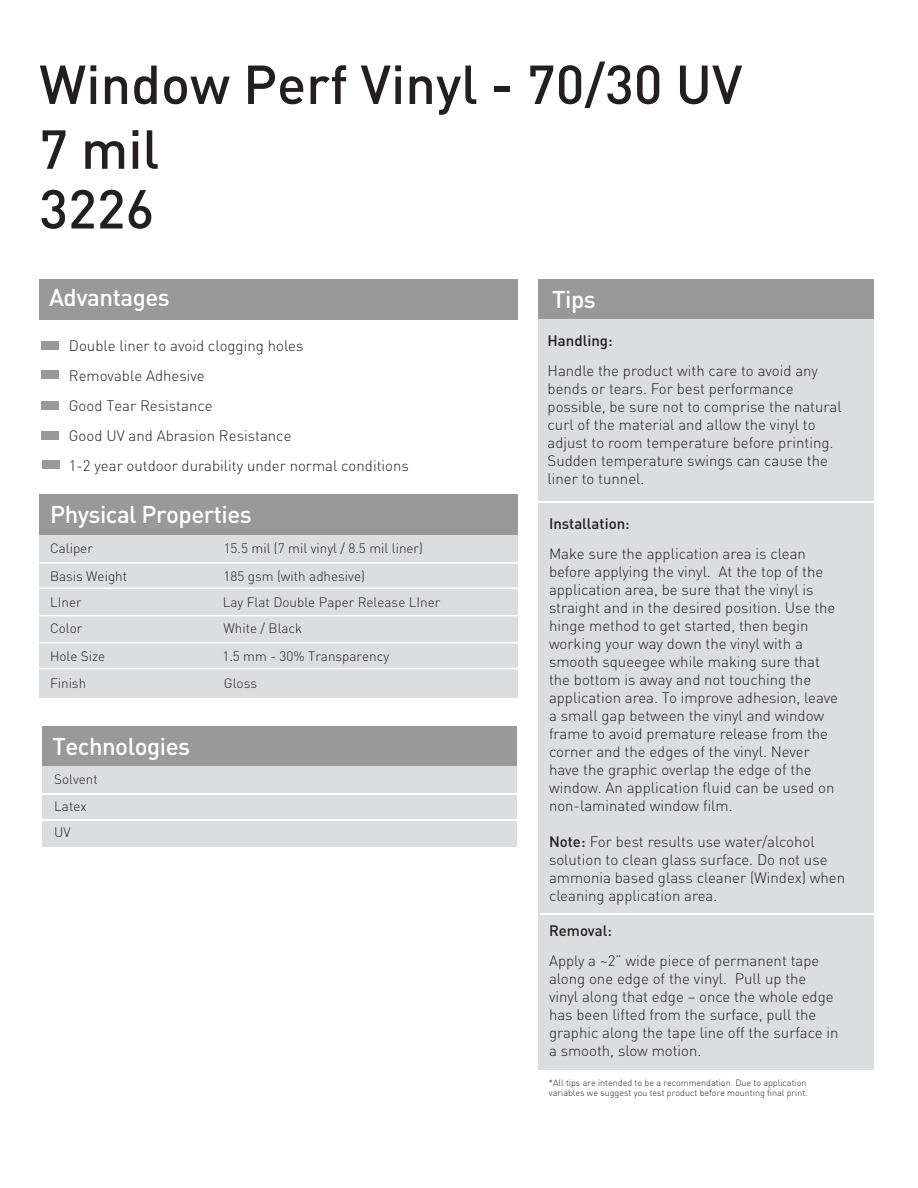
<style>
.page{position:relative;width:918px;height:1188px;background:#fff}
.page>*{position:absolute;margin:0;border:0;box-sizing:border-box;transform-origin:0 0}
.t1{font:500 54px/64.8px "DIN Pro";color:#231f20}
.t2{font:500 24px "DIN Pro";letter-spacing:-.02em;color:#fff}
.t3{font:300 15px/18px "DIN Pro";color:#231f20}
.t4{font:500 15px "DIN Pro";color:#231f20}
.t5{font:300 13.5px/27px "DIN Pro";color:#231f20}
.t6{font:300 9px/10.8px "DIN Pro";color:#231f20}
.s1{font-weight:500}
</style>
<div class="page">
<div style="left:39px;top:279px;width:478px;height:41px;background:#999"></div>
<div style="left:41px;top:370px;width:17px;height:9px;background:#999"></div>
<div style="left:41px;top:401px;width:18px;height:9px;background:#999"></div>
<div style="left:42px;top:431px;width:17px;height:9px;background:#999"></div>
<div style="left:42px;top:460px;width:17px;height:9px;background:#999"></div>
<div style="left:41px;top:341px;width:17px;height:9px;background:#999"></div>
<div style="left:538px;top:279px;width:336px;height:41px;background:#999"></div>
<div style="left:42px;top:726px;width:474px;height:41px;background:#999"></div>
<div style="left:40px;top:535px;width:478px;height:163px;background:#dcdddf"></div>
<div style="left:538px;top:320px;width:336px;height:750px;background:#dcdddf"></div>
<div style="left:40px;top:495px;width:478px;height:40px;background:#999"></div>
<hr style="left:28px;top:562px;width:498px;height:2px;background:#fff">
<hr style="left:28px;top:587px;width:498px;height:2px;background:#fff">
<hr style="left:23px;top:668px;width:497px;height:1px;background:#fff">
<hr style="left:24px;top:642px;width:497px;height:1px;background:#fff">
<hr style="left:28px;top:615px;width:503px;height:1px;background:#fff">
<div style="left:42px;top:767px;width:474px;height:80px;background:#dcdddf"></div>
<hr style="left:31px;top:794px;width:495px;height:1px;background:#fff">
<hr style="left:31px;top:819px;width:495px;height:1px;background:#fff">
<hr style="left:540px;top:913px;width:334px;height:2px;background:#fff">
<hr style="left:533px;top:501px;width:348px;height:2px;background:#fff">
<h1 class="t1" style="left:39px;top:50px;width:705px">Window Perf Vinyl - 70/30 UV<br>7 mil</h1>
<h1 class="t1" style="left:39px;top:174px;width:117px">3226</h1>
<h2 class="t2" style="left:49px;top:281px;width:122px">Advantages</h2>
<h2 class="t2" style="left:552px;top:283px;width:45px">Tips</h2>
<p class="t3" style="left:69px;top:336px;width:236px">Double liner to avoid clogging holes</p>
<p class="t3" style="left:69px;top:366px;width:137px">Removable Adhesive</p>
<p class="t3" style="left:69px;top:390px;width:342px;line-height:30px">Good Tear Resistance<br>Good UV and Abrasion Resistance<br>1-2 year outdoor durability under normal conditions</p>
<h2 class="t2" style="left:50px;top:498px;width:203px">Physical Properties</h2>
<p class="t5" style="left:50px;top:534px;width:44px">Caliper</p>
<p class="t5" style="left:224px;top:534px;width:201px">15.5 mil (7 mil vinyl / 8.5 mil liner)</p>
<p class="t5" style="left:50px;top:562px;width:79px">Basis Weight</p>
<p class="t5" style="left:224px;top:562px;width:143px">185 gsm (with adhesive)</p>
<p class="t5" style="left:50px;top:614px;width:34px">Color</p>
<p class="t5" style="left:223px;top:614px;width:80px">White / Black</p>
<p class="t5" style="left:50px;top:642px;width:57px">Hole Size</p>
<p class="t5" style="left:222px;top:642px;width:168px">1.5 mm - 30% Transparency</p>
<p class="t5" style="left:50px;top:588px;width:33px">LIner</p>
<p class="t5" style="left:223px;top:588px;width:219px">Lay Flat Double Paper Release LIner</p>
<p class="t5" style="left:50px;top:669px;width:38px">Finish</p>
<p class="t5" style="left:224px;top:669px;width:35px">Gloss</p>
<h2 class="t2" style="left:52px;top:730px;width:139px">Technologies</h2>
<p class="t5" style="left:54px;top:765px;width:45px">Solvent<br>Latex</p>
<p class="t5" style="left:54px;top:818px;width:18px">UV</p>
<p class="t4" style="left:548px;top:330px;width:67px">Handling:</p>
<p class="t3" style="left:548px;top:361px;width:296px">Handle the product with care to avoid any bends or tears. For best performance possible, be sure not to comprise the natural curl of the material and allow the vinyl to adjust to room temperature before printing.<br>Sudden temperature swings can cause the liner to tunnel.</p>
<p class="t4" style="left:549px;top:514px;width:82px">Installation:</p>
<p class="t3" style="left:549px;top:544px;width:291px">Make sure the application area is clean before applying the vinyl. At the top of the application area, be sure that the vinyl is straight and in the desired position. Use the hinge method to get started, then begin working your way down the vinyl with a smooth squeegee while making sure that the bottom is away and not touching the application area. To improve adhesion, leave a small gap between the vinyl and window frame to avoid premature release from the corner and the edges of the vinyl. Never have the graphic overlap the edge of the window. An application fluid can be used on non-laminated window film.</p>
<p class="t3" style="left:549px;top:832px;width:298px"><span class="s1">Note:</span> For best results use water/alcohol solution to clean glass surface. Do not use ammonia based glass cleaner (Windex) when cleaning application area.</p>
<p class="t4" style="left:549px;top:920px;width:65px">Removal:</p>
<p class="t3" style="left:549px;top:951px;width:291px">Apply a ~2” wide piece of permanent tape along one edge of the vinyl. Pull up the vinyl along that edge – once the whole edge has been lifted from the surface, pull the graphic along the tape line off the surface in a smooth, slow motion.</p>
<p class="t6" style="left:549px;top:1077px;width:260px">*All tips are intended to be a recommendation. Due to application variables we suggest you test product before mounting final print.</p>
</div>
